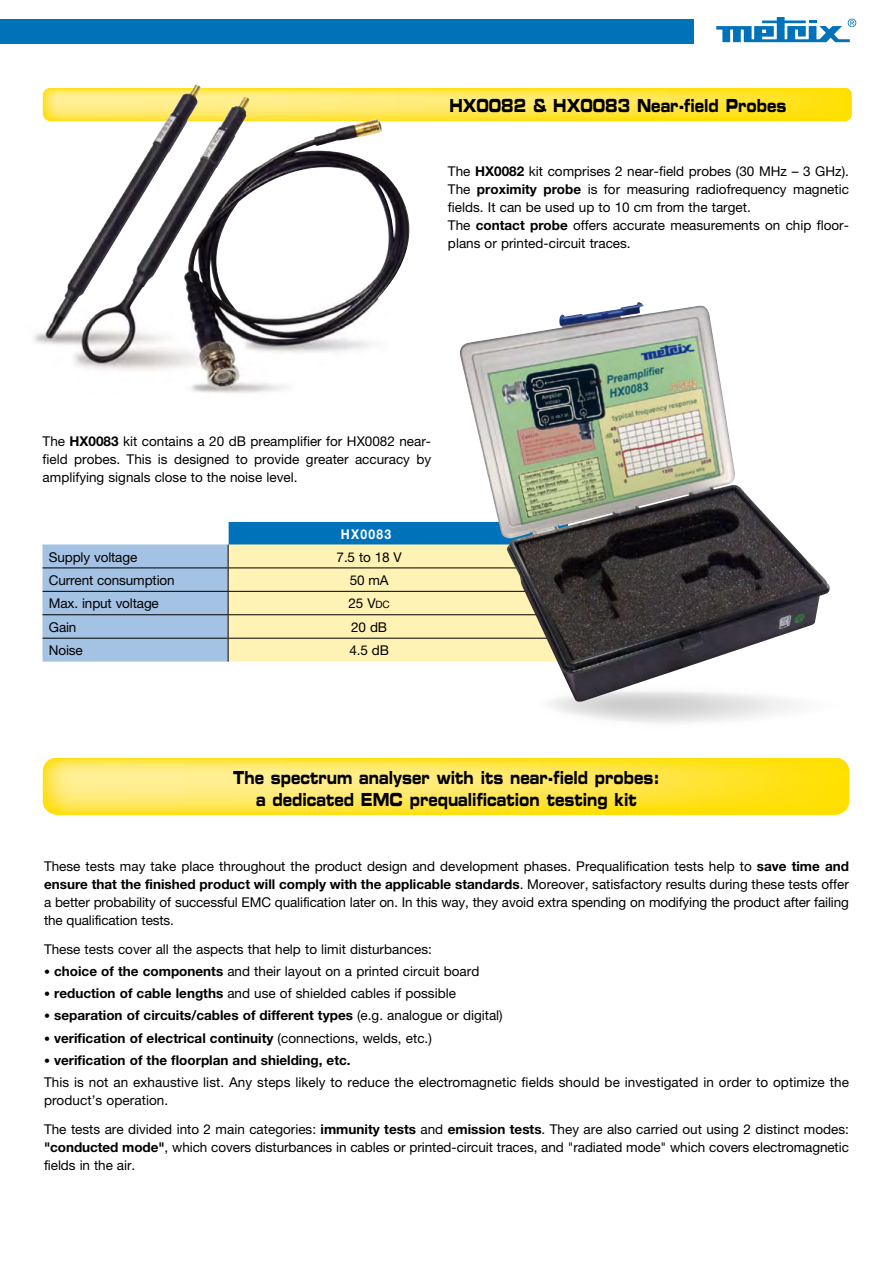
<style>
.page{position:relative;width:893px;height:1263px;background:#fff}
.page>*{position:absolute;margin:0;border:0;box-sizing:border-box;transform-origin:0 0}
.t1{font:18px/22.5px "Eurostile Bold Extended Two";color:#000;text-align:center;scale:.7 1}
.t2{font:13.5px/18px "Helvetica Neue";color:#000}
.t3{font:700 13.5px "Helvetica Neue";color:#000}
.t4{font:700 13.5px "Helvetica Neue";letter-spacing:.1em;color:#fff;scale:.9 1}
.s1{font-weight:700}
.s2{font-size:10.2px}
.s3{font-size:12px}
.s4{font-weight:400;font-size:12px}
.s5{font-weight:400}
</style>
<div class="page">
<svg style="left:43px;top:522px;width:416px;height:140px;background:#bfcfc6"></svg>
<div style="left:0;top:19px;width:693px;height:24px;background:#0072ba"></div>
<svg style="left:716px;top:17px;width:140px;height:25px"></svg>
<svg style="left:446px;top:88px;width:406px;height:34px;background:#ffe438"></svg>
<img style="left:33px;top:84px;width:413px;height:310px">
<svg style="left:43px;top:758px;width:807px;height:57px;background:#ffe64a"></svg>
<svg style="left:549px;top:703px;width:245px;height:20px"></svg>
<img style="left:459px;top:302px;width:371px;height:401px">
<h1 class="t1" style="left:449px;top:96px;width:483px">HX0082 &amp; HX0083 Near-field Probes</h1>
<p class="t2" style="left:448px;top:163px;width:402px">The <span class="s1">HX0082</span> kit comprises 2 near-field probes (30 MHz – 3 GHz).<br>The <span class="s1">proximity probe</span> is for measuring radiofrequency magnetic fields. It can be used up to 10 cm from the target.<br>The <span class="s1">contact probe</span> offers accurate measurements on chip floor&shy;plans or printed-circuit traces.</p>
<p class="t2" style="left:43px;top:433px;width:390px;text-align:justify">The <span class="s1">HX0083</span> kit contains a 20 dB preamplifier for HX0082 near&shy;field probes. This is designed to provide greater accuracy by amplifying signals close to the noise level.</p>
<p class="t4" style="left:341px;top:529px;width:57px">HX0083</p>
<p class="t2" style="left:49px;top:549px;width:90px">Supply voltage</p>
<p class="t2" style="left:337px;top:549px;width:67px">7.5 to 18 V</p>
<p class="t2" style="left:49px;top:572px;width:127px">Current consumption</p>
<p class="t2" style="left:350px;top:572px;width:40px">50 mA</p>
<p class="t2" style="left:49px;top:596px;width:111px">Max. input voltage</p>
<p class="t2" style="left:349px;top:596px;width:43px">25 V<span class="s2">DC</span></p>
<p class="t2" style="left:49px;top:619px;width:29px">Gain</p>
<p class="t2" style="left:351px;top:619px;width:37px">20 dB</p>
<p class="t2" style="left:49px;top:643px;width:35px">Noise</p>
<p class="t2" style="left:349px;top:643px;width:41px">4.5 dB</p>
<h1 class="t1" style="left:233px;top:767px;width:611px">The spectrum analyser with its near-field probes: a dedicated EMC prequalification testing kit</h1>
<p class="t2" style="left:44px;top:858px;width:806px;text-align:justify">These tests may take place throughout the product design and development phases. Prequalification tests help to <span class="s1">save time and ensure that the finished product will comply with the applicable standards</span>. Moreover, satisfactory results during these tests offer a better probability of successful EMC qualification later on. In this way, they avoid extra spending on modifying the product after failing the qualification tests.</p>
<p class="t2" style="left:44px;top:941px;width:389px">These tests cover all the aspects that help to limit disturbances:</p>
<p class="t2" style="left:44px;top:963px;width:437px"><span class="s3">•</span> <span class="s1">choice of the components</span> and their layout on a printed circuit board</p>
<p class="t2" style="left:44px;top:985px;width:413px"><span class="s3">•</span> <span class="s1">reduction of cable lengths</span> and use of shielded cables if possible</p>
<p class="t3" style="left:44px;top:1010px;width:460px"><span class="s4">•</span> separation of circuits/cables of different types <span class="s5">(e.g. analogue or digital)</span></p>
<p class="t3" style="left:44px;top:1033px;width:389px"><span class="s4">•</span> verification of electrical continuity <span class="s5">(connections, welds, etc.)</span></p>
<p class="t2" style="left:44px;top:1050px;width:806px;line-height:22.2px"><span class="s3">•</span> <span class="s1">verification of the floorplan and shielding, etc.<br></span>This is not an exhaustive list. Any steps likely to reduce the electromagnetic fields should be investigated in order to optimize the</p>
<p class="t2" style="left:44px;top:1087px;width:806px;line-height:28.7px">product’s operation.<br>The tests are divided into 2 main categories: <span class="s1">immunity tests</span> and <span class="s1">emission tests</span>. They are also carried out using 2 distinct modes:</p>
<p class="t2" style="left:44px;top:1139px;width:806px"><span class="s1">"conducted mode"</span>, which covers disturbances in cables or printed-circuit traces, and "radiated mode" which covers electromagnetic fields in the air.</p>
</div>
